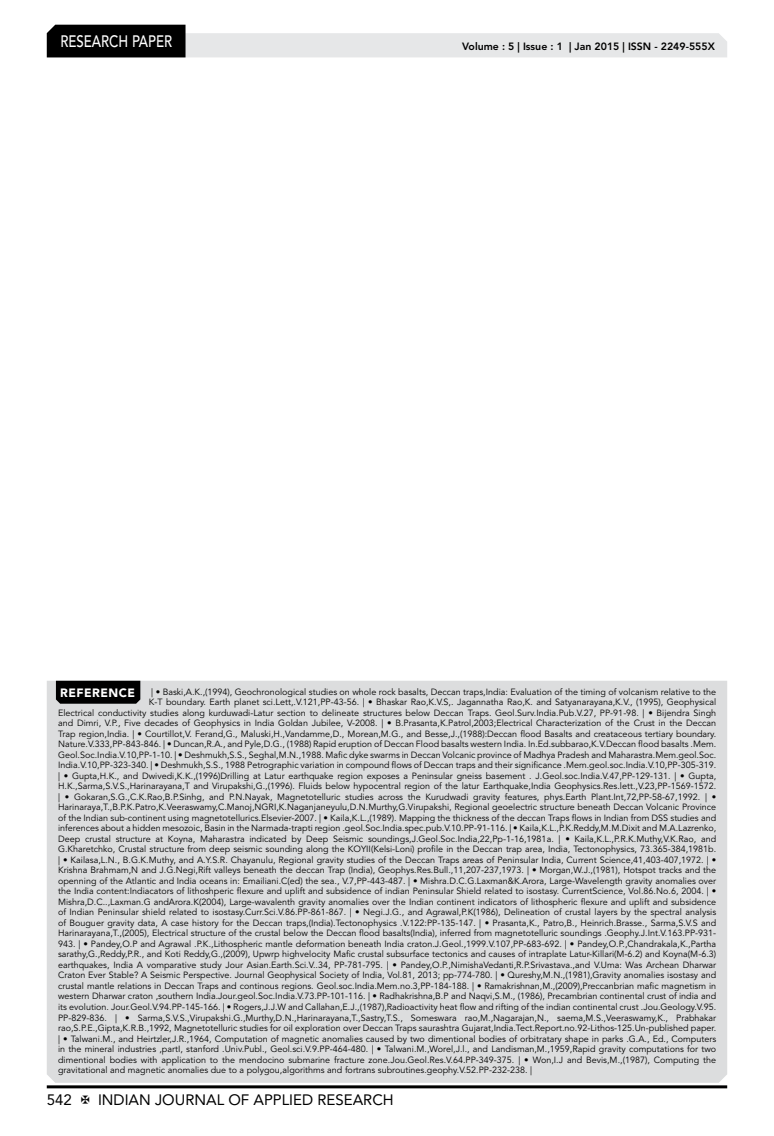
<style>
.page{position:relative;width:774px;height:1136px;background:#fff}
.page>*{position:absolute;margin:0;border:0;box-sizing:border-box;transform-origin:0 0}
.t1{font:500 16.5px "Avenir LT Std";color:#fff;scale:.8 1}
.t2{font:15px "Avenir LT Std";color:#000}
.t3{font:900 12px "Avenir LT Std";letter-spacing:.04em;color:#fff}
.t4{font:800 10.5px "Avenir LT Std";color:#000}
.t5{font:9px "Avenir LT Std";color:#000}
</style>
<div class="page">
<hr style="left:47px;top:1085px;width:680px;height:3px;background:#000">
<svg style="left:47px;top:25px;width:680px;height:32px"></svg>
<div style="left:47px;top:680px;width:680px;height:402px;background:#dcddde"></div>
<div style="left:56px;top:680px;width:84px;height:23px;background:#000"></div>
<h1 class="t1" style="left:60px;top:32px;width:139px">RESEARCH PAPER</h1>
<p class="t4" style="left:462px;top:41px;width:254px">Volume : 5 | Issue : 1 | Jan 2015 | ISSN - 2249-555X</p>
<h3 class="t3" style="left:60px;top:685px;width:76px">REFERENCE</h3>
<p class="t5" style="left:151px;top:686px;width:566px">| • Baski,A.K.,(1994), Geochronological studies on whole rock basalts, Deccan traps,India: Evaluation of the timing of volcanism relative to the</p>
<p class="t5" style="left:149px;top:696px;width:569px">K-T boundary. Earth planet sci.Lett,.V.121,PP-43-56. | • Bhaskar Rao,K.V.S,. Jagannatha Rao,K. and Satyanarayana,K.V., (1995), Geophysical</p>
<p class="t5" style="left:58px;top:707px;width:660px">Electrical conductivity studies along kurduwadi-Latur section to delineate structures below Deccan Traps. Geol.Surv.India.Pub.V.27, PP-91-98. | • Bijendra Singh</p>
<p class="t5" style="left:58px;top:718px;width:660px">and Dimri, V.P., Five decades of Geophysics in India Goldan Jubilee, V-2008. | • B.Prasanta,K.Patrol,2003;Electrical Characterization of the Crust in the Deccan</p>
<p class="t5" style="left:58px;top:728px;width:660px">Trap region,India. | • Courtillot,V. Ferand,G., Maluski,H.,Vandamme,D., Morean,M.G., and Besse,J.,(1988):Deccan flood Basalts and creataceous tertiary boundary.</p>
<p class="t5" style="left:58px;top:739px;width:660px">Nature.V.333,PP-843-846. | • Duncan,R.A., and Pyle,D.G., (1988) Rapid eruption of Deccan Flood basalts western India. In.Ed.subbarao,K.V.Deccan flood basalts .Mem.</p>
<p class="t5" style="left:58px;top:749px;width:660px">Geol.Soc.India.V.10,PP-1-10. | • Deshmukh,S.S., Seghal,M.N.,1988. Mafic dyke swarms in Deccan Volcanic province of Madhya Pradesh and Maharastra.Mem.geol.Soc.</p>
<p class="t5" style="left:58px;top:760px;width:660px">India.V.10,PP-323-340. | • Deshmukh,S.S., 1988 Petrographic variation in compound flows of Deccan traps and their significance .Mem.geol.soc.India.V.10,PP-305-319.</p>
<p class="t5" style="left:58px;top:770px;width:660px">| • Gupta,H.K., and Dwivedi,K.K.,(1996)Drilling at Latur earthquake region exposes a Peninsular gneiss basement . J.Geol.soc.India.V.47,PP-129-131. | • Gupta,</p>
<p class="t5" style="left:58px;top:781px;width:660px">H.K.,Sarma,S.V.S.,Harinarayana,T and Virupakshi,G.,(1996). Fluids below hypocentral region of the latur Earthquake,India Geophysics.Res.lett.,V.23,PP-1569-1572.</p>
<p class="t5" style="left:58px;top:791px;width:660px">| • Gokaran,S.G.,C.K.Rao,B.P.Sinhg, and P.N.Nayak, Magnetotelluric studies across the Kurudwadi gravity features, phys.Earth Plant.Int,72,PP-58-67,1992. | •</p>
<p class="t5" style="left:58px;top:802px;width:659px">Harinaraya,T.,B.P.K.Patro,K.Veeraswamy,C.Manoj,NGRI,K.Naganjaneyulu,D.N.Murthy,G.Virupakshi, Regional geoelectric structure beneath Deccan Volcanic Province</p>
<p class="t5" style="left:58px;top:812px;width:660px">of the Indian sub-continent using magnetotellurics.Elsevier-2007. | • Kaila,K.L.,(1989). Mapping the thickness of the deccan Traps flows in Indian from DSS studies and</p>
<p class="t5" style="left:58px;top:823px;width:660px">inferences about a hidden mesozoic, Basin in the Narmada-trapti region .geol.Soc.India.spec.pub.V.10.PP-91-116. | • Kaila,K.L.,P.K.Reddy,M.M.Dixit and M.A.Lazrenko,</p>
<p class="t5" style="left:58px;top:833px;width:660px">Deep crustal structure at Koyna, Maharastra indicated by Deep Seismic soundings,J.Geol.Soc.India,22,Pp-1-16,1981a. | • Kaila,K.L.,P.R.K.Muthy,V.K.Rao, and</p>
<p class="t5" style="left:58px;top:844px;width:660px">G.Kharetchko, Crustal structure from deep seismic sounding along the KOYII(Kelsi-Loni) profile in the Deccan trap area, India, Tectonophysics, 73.365-384,1981b.</p>
<p class="t5" style="left:58px;top:854px;width:660px">| • Kailasa,L.N., B.G.K.Muthy, and A.Y.S.R. Chayanulu, Regional gravity studies of the Deccan Traps areas of Peninsular India, Current Science,41,403-407,1972. | •</p>
<p class="t5" style="left:58px;top:865px;width:660px">Krishna Brahmam,N and J.G.Negi,Rift valleys beneath the deccan Trap (India), Geophys.Res.Bull.,11,207-237,1973. | • Morgan,W.J.,(1981), Hotspot tracks and the</p>
<p class="t5" style="left:58px;top:875px;width:660px">openning of the Atlantic and India oceans in: Emailiani.C(ed) the sea., V.7,PP-443-487. | • Mishra.D.C.G.Laxman&amp;K.Arora, Large-Wavelength gravity anomalies over</p>
<p class="t5" style="left:58px;top:886px;width:660px">the India content:Indiacators of lithoshperic flexure and uplift and subsidence of indian Peninsular Shield related to isostasy. CurrentScience, Vol.86.No.6, 2004. | •</p>
<p class="t5" style="left:58px;top:896px;width:660px">Mishra,D.C..,Laxman.G andArora.K(2004), Large-wavalenth gravity anomalies over the Indian continent indicators of lithospheric flexure and uplift and subsidence</p>
<p class="t5" style="left:58px;top:907px;width:660px">of Indian Peninsular shield related to isostasy.Curr.Sci.V.86.PP-861-867. | • Negi.J.G., and Agrawal,P.K(1986), Delineation of crustal layers by the spectral analysis</p>
<p class="t5" style="left:58px;top:917px;width:660px">of Bouguer gravity data, A case history for the Deccan traps,(India).Tectonophysics .V.122:PP-135-147. | • Prasanta,K., Patro,B., Heinrich.Brasse., Sarma,S.V.S and</p>
<p class="t5" style="left:58px;top:928px;width:660px">Harinarayana,T.,(2005), Electrical structure of the crustal below the Deccan flood basalts(India), inferred from magnetotelluric soundings .Geophy.J.Int.V.163.PP-931-</p>
<p class="t5" style="left:58px;top:938px;width:660px">943. | • Pandey,O.P and Agrawal .P.K.,Lithospheric mantle deformation beneath India craton.J.Geol.,1999.V.107,PP-683-692. | • Pandey,O.P.,Chandrakala,K.,Partha</p>
<p class="t5" style="left:58px;top:949px;width:659px">sarathy,G.,Reddy,P.R., and Koti Reddy,G.,(2009), Upwrp highvelocity Mafic crustal subsurface tectonics and causes of intraplate Latur-Killari(M-6.2) and Koyna(M-6.3)</p>
<p class="t5" style="left:58px;top:959px;width:660px">earthquakes, India A vomparative study Jour Asian.Earth.Sci.V..34, PP-781-795. | • Pandey,O.P.,NimishaVedanti,R.P.Srivastava.,and V.Uma: Was Archean Dharwar</p>
<p class="t5" style="left:58px;top:970px;width:660px">Craton Ever Stable? A Seismic Perspective. Journal Geophysical Society of India, Vol.81, 2013; pp-774-780. | • Qureshy,M.N.,(1981),Gravity anomalies isostasy and</p>
<p class="t5" style="left:58px;top:980px;width:660px">crustal mantle relations in Deccan Traps and continous regions. Geol.soc.India.Mem.no.3,PP-184-188. | • Ramakrishnan,M.,(2009),Preccanbrian mafic magnetism in</p>
<p class="t5" style="left:58px;top:991px;width:660px">western Dharwar craton ,southern India.Jour.geol.Soc.India.V.73.PP-101-116. | • Radhakrishna,B.P and Naqvi,S.M., (1986), Precambrian continental crust of india and</p>
<p class="t5" style="left:58px;top:1001px;width:660px">its evolution. Jour.Geol.V.94.PP-145-166. | • Rogers,J.J.W and Callahan,E.J.,(1987),Radioactivity heat flow and rifting of the indian continental crust .Jou.Geology.V.95.</p>
<p class="t5" style="left:58px;top:1012px;width:660px">PP-829-836. | • Sarma,S.V.S.,Virupakshi.G.,Murthy,D.N.,Harinarayana,T.,Sastry,T.S., Someswara rao,M.,Nagarajan,N., saema,M.S.,Veeraswamy,K., Prabhakar</p>
<p class="t5" style="left:58px;top:1022px;width:660px">rao,S.P.E.,Gipta,K.R.B.,1992, Magnetotelluric studies for oil exploration over Deccan Traps saurashtra Gujarat,India.Tect.Report.no.92-Lithos-125.Un-published paper.</p>
<p class="t5" style="left:58px;top:1033px;width:660px">| • Talwani.M., and Heirtzler,J.R.,1964, Computation of magnetic anomalies caused by two dimentional bodies of orbitratary shape in parks .G.A., Ed., Computers</p>
<p class="t5" style="left:58px;top:1043px;width:660px">in the mineral industries ,partI, stanford .Univ.Publ., Geol.sci.V.9.PP-464-480. | • Talwani.M.,Worel,J.l., and Landisman,M.,1959,Rapid gravity computations for two</p>
<p class="t5" style="left:58px;top:1054px;width:660px">dimentional bodies with application to the mendocino submarine fracture zone.Jou.Geol.Res.V.64.PP-349-375. | • Won,I.J and Bevis,M.,(1987), Computing the</p>
<p class="t5" style="left:58px;top:1064px;width:475px">gravitational and magnetic anomalies due to a polygou,algorithms and fortrans subroutines.geophy.V.52.PP-232-238. |</p>
<h2 class="t2" style="left:47px;top:1090px;width:27px">542</h2>
<h2 class="t2" style="left:98px;top:1090px;width:297px">INDIAN JOURNAL OF APPLIED RESEARCH</h2>
</div>
